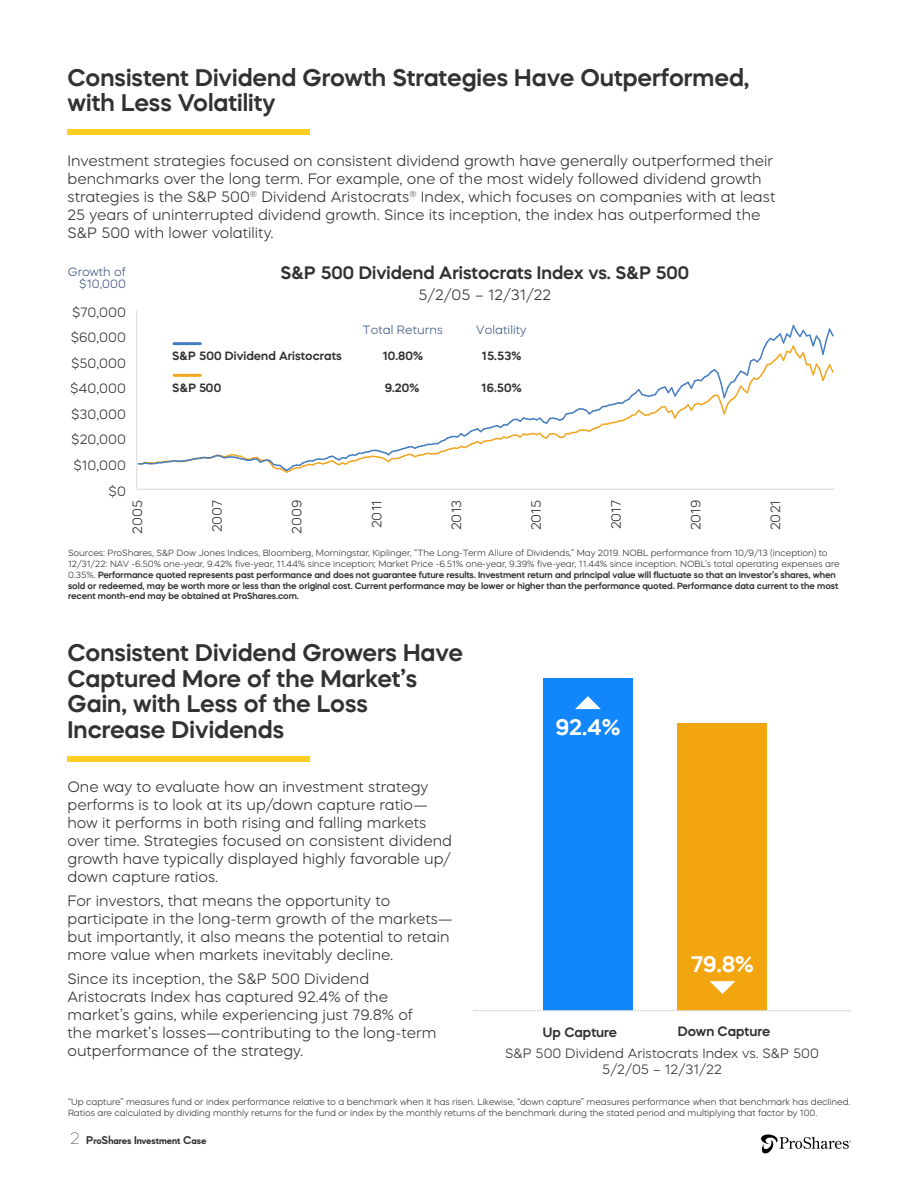
<style>
.page{position:relative;width:918px;height:1188px;background:#fff}
.page>*{position:absolute;margin:0;border:0;box-sizing:border-box;transform-origin:0 0}
.t1{font:600 24px/25.5px "Mazzard H";color:#323232}
.t2{font:600 22.5px "Mazzard H";color:#fff}
.t3{font:600 18px "Mazzard H";color:#313131}
.t4{font:300 15px/18px "Mazzard H";color:#323232}
.t5{font:300 15px "Mazzard H";color:#313131}
.t6{font:300 13.5px "Mazzard H";color:#313131}
.t7{font:300 13.5px/16.2px "Mazzard H";color:#323232;text-align:center}
.t8{font:600 13.5px "Mazzard H";color:#323232}
.t9{font:600 12px "Mazzard H";letter-spacing:.005em;color:#313131}
.t10{font:300 12px/12px "Mazzard H";letter-spacing:.005em;color:#3d5581;text-align:right}
.t11{font:700 12px "Mazzard L";letter-spacing:-.005em;color:#323232}
.t12{font:600 9px/10.8px "Mazzard H";letter-spacing:-.005em;color:#323232}
.t13{font:300 9px/10.8px "Mazzard H";letter-spacing:-.005em;color:#323232}
.s1{font-weight:300}
.s2{font-family:"Mazzard H";font-weight:100;font-size:16.5px;color:#000}
</style>
<div class="page">
<div style="left:677px;top:723px;width:90px;height:288px;background:#f2a50e"></div>
<div style="left:543px;top:678px;width:90px;height:333px;background:#1287fc"></div>
<svg style="left:575px;top:696px;width:26px;height:13px"></svg>
<hr style="left:473px;top:1010px;width:378px;height:1px;background:#dadada">
<div style="left:68px;top:129px;width:242px;height:6px;background:#ffce22"></div>
<div style="left:68px;top:756px;width:242px;height:6px;background:#ffce22"></div>
<hr style="left:137px;top:489px;width:698px;height:1px;background:#dad9d8">
<hr style="left:136px;top:311px;width:1px;height:178px;background:#dad9d8">
<svg style="left:138px;top:325px;width:696px;height:148px"></svg>
<hr style="left:174px;top:342px;width:26px;height:3px;background:#457dc0">
<hr style="left:174px;top:374px;width:26px;height:3px;background:#f2a51e">
<svg style="left:710px;top:981px;width:25px;height:13px"></svg>
<svg style="left:761px;top:1134px;width:90px;height:20px"></svg>
<h1 class="t1" style="left:68px;top:64px;width:684px">Consistent Dividend Growth Strategies Have Outperformed, with Less Volatility</h1>
<p class="t4" style="left:68px;top:151px;width:709px">Investment strategies focused on consistent dividend growth have generally outperformed their benchmarks over the long term. For example, one of the most widely followed dividend growth strategies is the S&amp;P 500<sup>®</sup> Dividend Aristocrats<sup>®</sup> Index, which focuses on companies with at least 25 years of uninterrupted dividend growth. Since its inception, the index has outperformed the S&amp;P 500 with lower volatility.</p>
<p class="t10" style="left:68px;top:266px;width:60px">Growth of $10,000</p>
<p class="t3" style="left:281px;top:261px;width:410px">S&amp;P 500 Dividend Aristocrats Index vs. S&amp;P 500</p>
<p class="t5" style="left:418px;top:285px;width:134px">5/2/05 – 12/31/22</p>
<p class="t6" style="left:72px;top:304px;width:55px">$70,000</p>
<p class="t6" style="left:71px;top:329px;width:57px">$60,000</p>
<p class="t6" style="left:71px;top:355px;width:56px">$50,000</p>
<p class="t6" style="left:70px;top:380px;width:57px">$40,000</p>
<p class="t6" style="left:71px;top:406px;width:56px">$30,000</p>
<p class="t6" style="left:71px;top:431px;width:56px">$20,000</p>
<p class="t6" style="left:73px;top:457px;width:54px">$10,000</p>
<p class="t6" style="left:109px;top:482px;width:19px">$0</p>
<p class="t10" style="left:362px;top:324px;width:82px">Total Returns</p>
<p class="t10" style="left:476px;top:324px;width:52px">Volatility</p>
<p class="t9" style="left:172px;top:348px;width:171px">S&amp;P 500 Dividend Aristocrats</p>
<p class="t9" style="left:382px;top:348px;width:42px">10.80%</p>
<p class="t9" style="left:481px;top:348px;width:41px">15.53%</p>
<p class="t9" style="left:172px;top:380px;width:51px">S&amp;P 500</p>
<p class="t9" style="left:385px;top:380px;width:36px">9.20%</p>
<p class="t9" style="left:481px;top:380px;width:42px">16.50%</p>
<p class="t6" style="left:129px;top:534px;width:35px;rotate:-90deg">2005</p>
<p class="t6" style="left:209px;top:532px;width:34px;rotate:-90deg">2007</p>
<p class="t6" style="left:289px;top:534px;width:35px;rotate:-90deg">2009</p>
<p class="t6" style="left:368px;top:528px;width:29px;rotate:-90deg">2011</p>
<p class="t6" style="left:448px;top:530px;width:31px;rotate:-90deg">2013</p>
<p class="t6" style="left:528px;top:530px;width:32px;rotate:-90deg">2015</p>
<p class="t6" style="left:608px;top:529px;width:31px;rotate:-90deg">2017</p>
<p class="t6" style="left:687px;top:530px;width:32px;rotate:-90deg">2019</p>
<p class="t6" style="left:767px;top:530px;width:31px;rotate:-90deg">2021</p>
<p class="t12" style="left:68px;top:547px;width:773px"><span class="s1">Sources: ProShares, S&amp;P Dow Jones Indices, Bloomberg, Morningstar, Kiplinger, “The Long-Term Allure of Dividends,” May 2019. NOBL performance from 10/9/13 (inception) to 12/31/22: NAV -6.50% one-year, 9.42% five-year, 11.44% since inception; Market Price -6.51% one-year, 9.39% five-year, 11.44% since inception. NOBL’s total operating expenses are 0.35%.</span> Performance quoted represents past performance and does not guarantee future results. Investment return and principal value will fluctuate so that an investor’s shares, when sold or redeemed, may be worth more or less than the original cost. Current performance may be lower or higher than the performance quoted. Performance data current to the most recent month-end may be obtained at ProShares.com.</p>
<h1 class="t1" style="left:68px;top:640px;width:397px">Consistent Dividend Growers Have<br>Captured More of the Market’s<br>Gain, with Less of the Loss<br>Increase Dividends</h1>
<h2 class="t2" style="left:555px;top:712px;width:66px">92.4%</h2>
<p class="t4" style="left:68px;top:778px;width:386px">One way to evaluate how an investment strategy performs is to look at its up/down capture ratio— how it performs in both rising and falling markets over time. Strategies focused on consistent dividend growth have typically displayed highly favorable up/ down capture ratios.</p>
<p class="t4" style="left:68px;top:892px;width:387px">For investors, that means the opportunity to participate in the long-term growth of the markets— but importantly, it also means the potential to retain more value when markets inevitably decline.</p>
<p class="t4" style="left:68px;top:970px;width:371px">Since its inception, the S&amp;P 500 Dividend Aristocrats Index has captured 92.4% of the market’s gains, while experiencing just 79.8% of the market’s losses—contributing to the long-term outperformance of the strategy.</p>
<p class="t13" style="left:68px;top:1097px;width:784px">“Up capture” measures fund or index performance relative to a benchmark when it has risen. Likewise, “down capture” measures performance when that benchmark has declined.<br>Ratios are calculated by dividing monthly returns for the fund or index by the monthly returns of the benchmark during the stated period and multiplying that factor by 100.</p>
<h2 class="t2" style="left:691px;top:949px;width:64px">79.8%</h2>
<p class="t8" style="left:678px;top:1022px;width:94px">Down Capture</p>
<p class="t8" style="left:543px;top:1023px;width:76px">Up Capture</p>
<p class="t7" style="left:505px;top:1045px;width:315px">S&amp;P 500 Dividend Aristocrats Index vs. S&amp;P 500<br>5/2/05 – 12/31/22</p>
<p class="t11" style="left:70px;top:1133px;width:138px"><span class="s2">2</span> ProShares Investment Case</p>
</div>
